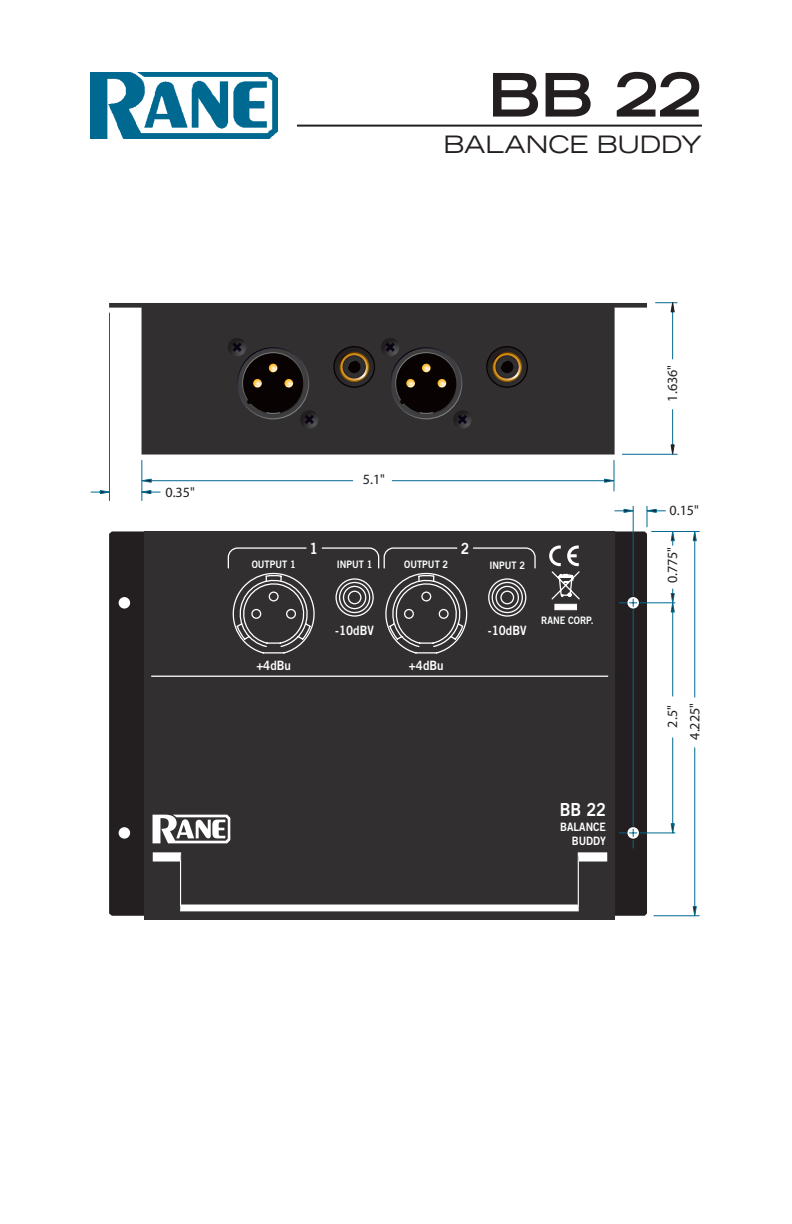
<style>
.page{position:relative;width:792px;height:1224px;background:#fff}
.page>*{position:absolute;margin:0;border:0;box-sizing:border-box;transform-origin:0 0}
.t1{font:700 expanded 60px "Trade Gothic LT Std";color:#231f20}
.t2{font:expanded 24px "Trade Gothic LT Std";letter-spacing:-.01em;color:#231f20}
.t3{font:18px "Trade Gothic LT Std Bd 2";color:#fff;scale:.9 1}
.t4{font:15.4px "Trade Gothic LT Std Bd 2";color:#fff;scale:.9 1}
.t5{font:14.2px "Myriad Pro";color:#231f20}
.t6{font:12.8px "Trade Gothic LT Std Bd 2";color:#fff;scale:.9 1}
.t7{font:11.6px/13.8px "Trade Gothic LT Std Bd 2";color:#fff;text-align:right;scale:.9 1}
.t8{font:10.2px "Trade Gothic LT Std Bd 2";color:#fff;scale:.9 1}
</style>
<div class="page">
<hr style="left:297px;top:125px;width:405px;height:2px;background:#231f20">
<img style="left:90px;top:72px;width:187px;height:66px">
<div style="left:109px;top:531px;width:538px;height:385px;background:#231f20"></div>
<hr style="left:654px;top:915px;width:45px;height:1px;background:#006991">
<hr style="left:694px;top:748px;width:1px;height:159px;background:#006991">
<svg style="left:692px;top:906px;width:5px;height:11px"></svg>
<svg style="left:152px;top:460px;width:548px;height:389px"></svg>
<svg style="left:604px;top:478px;width:14px;height:5px"></svg>
<svg style="left:141px;top:478px;width:11px;height:5px"></svg>
<hr style="left:142px;top:460px;width:1px;height:41px;background:#006991">
<svg style="left:614px;top:506px;width:61px;height:107px"></svg>
<hr style="left:109px;top:313px;width:1px;height:188px;background:#006991">
<svg style="left:91px;top:490px;width:70px;height:4px"></svg>
<div style="left:144px;top:531px;width:471px;height:389px;background:#312f30"></div>
<hr style="left:672px;top:410px;width:1px;height:35px;background:#006991">
<hr style="left:672px;top:312px;width:1px;height:47px;background:#006991">
<svg style="left:670px;top:444px;width:5px;height:10px"></svg>
<svg style="left:656px;top:302px;width:21px;height:11px"></svg>
<hr style="left:622px;top:454px;width:55px;height:1px;background:#006991">
<svg style="left:109px;top:303px;width:538px;height:152px;background:#4f4d4e"></svg>
<svg style="left:153px;top:852px;width:454px;height:59px"></svg>
<svg style="left:153px;top:815px;width:77px;height:28px"></svg>
<svg style="left:227px;top:547px;width:309px;height:107px"></svg>
<hr style="left:152px;top:676px;width:456px;height:1px;background:#fff">
<svg style="left:549px;top:545px;width:31px;height:66px"></svg>
<svg style="left:300px;top:410px;width:19px;height:19px"></svg>
<div style="left:228px;top:338px;width:18px;height:18px;background:#231f20;border-radius:9px"></div>
<svg style="left:232px;top:343px;width:82px;height:81px;background:#282423"></svg>
<svg style="left:453px;top:410px;width:19px;height:19px"></svg>
<div style="left:381px;top:338px;width:18px;height:18px;background:#232021;border-radius:9px"></div>
<svg style="left:386px;top:343px;width:81px;height:81px;background:#282423"></svg>
<svg style="left:334px;top:347px;width:40px;height:40px"></svg>
<div style="left:333px;top:346px;width:42px;height:42px;border:1px solid #080302;border-radius:50%"></div>
<svg style="left:339px;top:352px;width:30px;height:30px"></svg>
<svg style="left:340px;top:353px;width:28px;height:28px"></svg>
<div style="left:343px;top:356px;width:22px;height:22px;background:#312f30;border-radius:50%"></div>
<div style="left:343px;top:356px;width:23px;height:22px;border:1px solid #231f20;border-radius:50%"></div>
<div style="left:348px;top:361px;width:12px;height:12px;background:#080302;border-radius:50%"></div>
<svg style="left:487px;top:347px;width:40px;height:40px"></svg>
<div style="left:486px;top:346px;width:42px;height:42px;border:1px solid #080302;border-radius:50%"></div>
<svg style="left:492px;top:352px;width:30px;height:30px"></svg>
<svg style="left:493px;top:353px;width:28px;height:28px"></svg>
<div style="left:496px;top:356px;width:22px;height:22px;background:#312f30;border-radius:50%"></div>
<div style="left:496px;top:356px;width:22px;height:22px;border:1px solid #231f20;border-radius:50%"></div>
<div style="left:501px;top:361px;width:12px;height:12px;background:#080302;border-radius:50%"></div>
<h1 class="t1" style="left:488px;top:56px;width:216px">BB 22</h1>
<h2 class="t2" style="left:444px;top:128px;width:260px">BALANCE BUDDY</h2>
<p class="t5" style="left:165px;top:484px;width:31px">0.35"</p>
<p class="t5" style="left:363px;top:470px;width:24px">5.1"</p>
<p class="t4" style="left:310px;top:539px;width:11px">1</p>
<p class="t4" style="left:461px;top:539px;width:11px">2</p>
<p class="t8" style="left:252px;top:558px;width:50px">OUTPUT 1</p>
<p class="t8" style="left:404px;top:558px;width:50px">OUTPUT 2</p>
<p class="t8" style="left:337px;top:559px;width:41px">INPUT 1</p>
<p class="t8" style="left:489px;top:559px;width:41px">INPUT 2</p>
<p class="t6" style="left:335px;top:622px;width:44px">-10dBV</p>
<p class="t6" style="left:488px;top:622px;width:44px">-10dBV</p>
<p class="t6" style="left:256px;top:657px;width:40px">+4dBu</p>
<p class="t6" style="left:409px;top:657px;width:40px">+4dBu</p>
<p class="t8" style="left:541px;top:614px;width:60px">RANE CORP.</p>
<p class="t3" style="left:560px;top:799px;width:53px">BB 22</p>
<p class="t7" style="left:560px;top:820px;width:52px">BALANCE<br>BUDDY</p>
<p class="t5" style="left:664px;top:402px;width:38px;rotate:-90deg">1.636"</p>
<p class="t5" style="left:670px;top:502px;width:31px">0.15"</p>
<p class="t5" style="left:664px;top:583px;width:38px;rotate:-90deg">0.775"</p>
<p class="t5" style="left:664px;top:728px;width:24px;rotate:-90deg">2.5"</p>
<p class="t5" style="left:686px;top:740px;width:38px;rotate:-90deg">4.225"</p>
</div>
